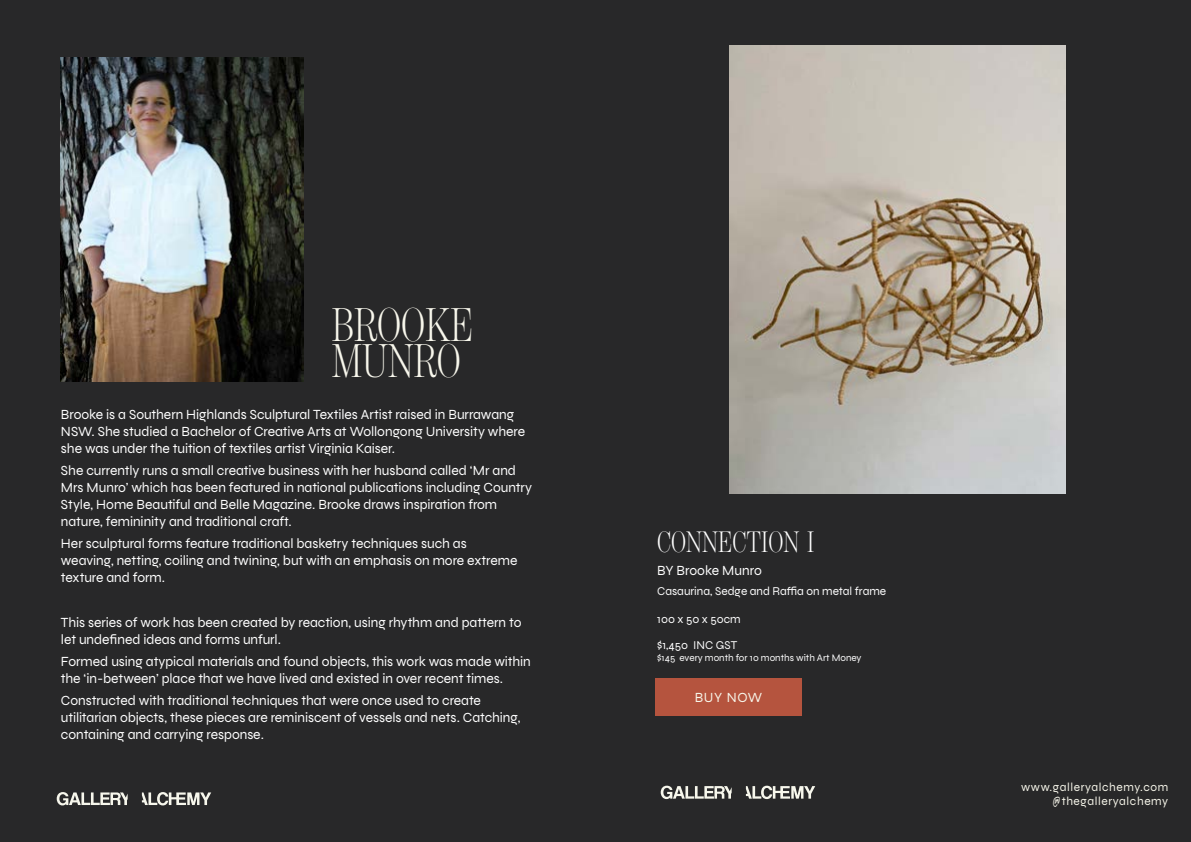
<style>
.page{position:relative;width:1191px;height:842px;background:#282829}
.page>*{position:absolute;margin:0;border:0;box-sizing:border-box;transform-origin:0 0}
.t1{font:300 48px/36px "Benton Mod Disp Ex Cond";color:#f8f7ec}
.t2{font:300 30px "Benton Mod Disp Ex Cond";color:#fff}
.t3{font:14px/16.8px "Syne";letter-spacing:-.005em;color:#fff}
.t4{font:14px "Syne";letter-spacing:.05em;color:#f8f7eb}
.t5{font:12px/25.7px "Syne";color:#fff}
.t6{font:12px/14.4px "Syne";letter-spacing:.05em;color:#f8f7eb;text-align:right}
.t7{font:10px "Syne";color:#fff}
</style>
<div class="page">
<svg style="left:142px;top:792px;width:69px;height:13px"></svg>
<svg style="left:57px;top:792px;width:71px;height:13px"></svg>
<img style="left:61px;top:58px;width:242px;height:323px">
<img style="left:729px;top:45px;width:336px;height:448px">
<div style="left:655px;top:677px;width:147px;height:38px;background:#b5543e"></div>
<svg style="left:745px;top:785px;width:70px;height:14px"></svg>
<svg style="left:660px;top:785px;width:71px;height:14px"></svg>
<h1 class="t1" style="left:332px;top:307px;width:143px">BROOKE<br>MUNRO</h1>
<p class="t3" style="left:61px;top:406px;width:466px">Brooke is a Southern Highlands Sculptural Textiles Artist raised in Burrawang<br>NSW. She studied a Bachelor of Creative Arts at Wollongong University where she was under the tuition of textiles artist Virginia Kaiser.</p>
<p class="t3" style="left:61px;top:462px;width:473px">She currently runs a small creative business with her husband called ‘Mr and Mrs Munro’ which has been featured in national publications including Country Style, Home Beautiful and Belle Magazine. Brooke draws inspiration from nature, femininity and traditional craft.</p>
<p class="t3" style="left:61px;top:535px;width:458px">Her sculptural forms feature traditional basketry techniques such as weaving, netting, coiling and twining, but with an emphasis on more extreme texture and form.</p>
<p class="t3" style="left:61px;top:614px;width:462px">This series of work has been created by reaction, using rhythm and pattern to let undefined ideas and forms unfurl.</p>
<p class="t3" style="left:61px;top:653px;width:471px">Formed using atypical materials and found objects, this work was made within the ‘in-between’ place that we have lived and existed in over recent times.</p>
<p class="t3" style="left:61px;top:692px;width:461px">Constructed with traditional techniques that were once used to create utilitarian objects, these pieces are reminiscent of vessels and nets. Catching, containing and carrying response.</p>
<h2 class="t2" style="left:657px;top:526px;width:158px">CONNECTION I</h2>
<p class="t3" style="left:657px;top:561px;width:106px">BY Brooke Munro</p>
<p class="t5" style="left:657px;top:578px;width:231px">Casaurina, Sedge and Raffia on metal frame</p>
<p class="t5" style="left:657px;top:606px;width:85px">100 x 50 x 50cm $1,450 INC GST</p>
<p class="t7" style="left:657px;top:652px;width:206px">$145 every month for 10 months with Art Money</p>
<p class="t4" style="left:694px;top:689px;width:69px">BUY NOW</p>
<p class="t6" style="left:1021px;top:779px;width:149px">www.galleryalchemy.com @thegalleryalchemy</p>
<p class="t6" style="left:1018px;top:787px;width:117px">@thegalleryalchemy</p>
</div>
